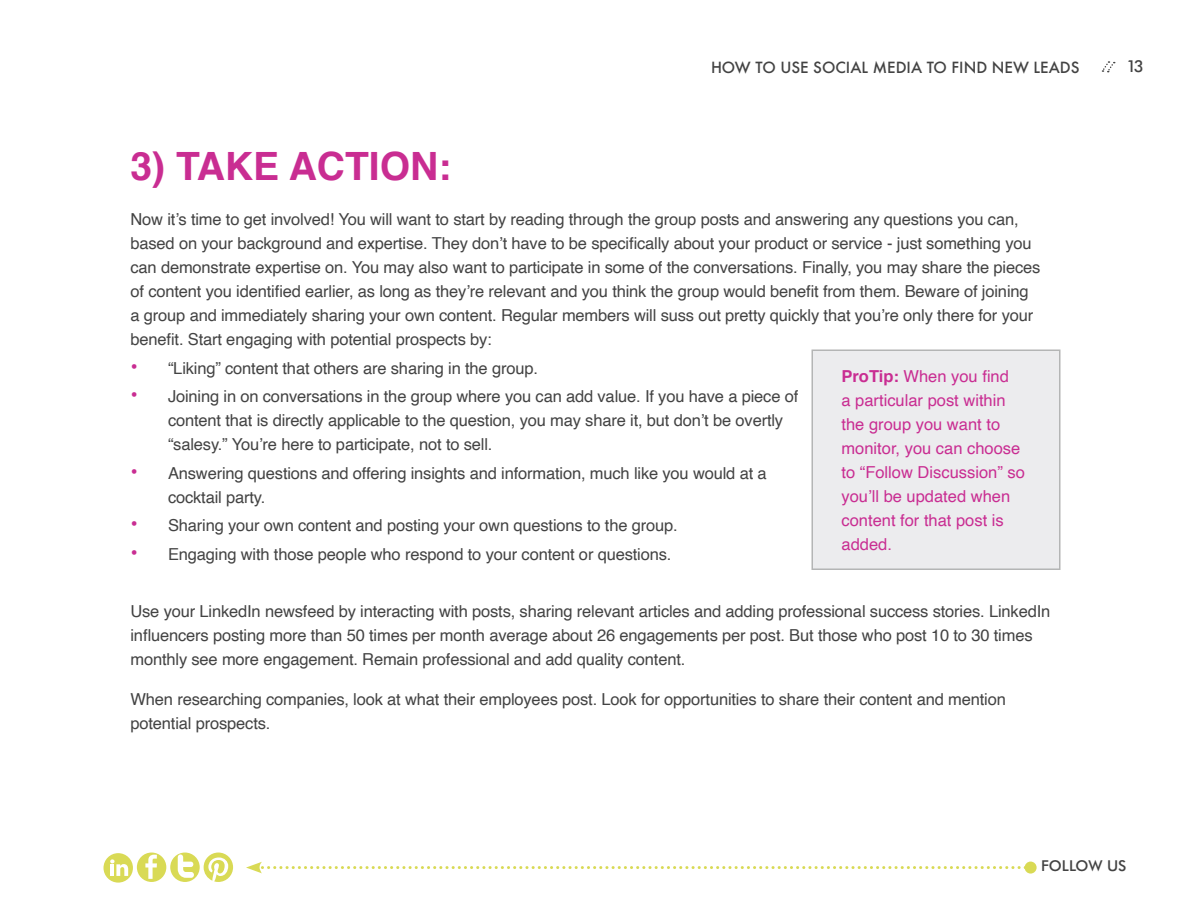
<style>
.page{position:relative;width:1200px;height:900px;background:#fff}
.page>*{position:absolute;margin:0;border:0;box-sizing:border-box;transform-origin:0 0}
.t1{font:700 39px "Helvetica";color:#c92d92}
.t2{font:16.5px/24px "Helvetica";letter-spacing:-.01em;color:#434343}
.t3{font:16.5px/24px "Helvetica";color:#c92d92}
.t4{font:500 16.5px "Futura BT";color:#434343}
.t5{font:500 15px "Futura";color:#434343}
.t6{font:500 15px "Futura BT";color:#434343}
.s1{font-size:21px;color:#c92d92}
.s2{font-weight:700}
</style>
<div class="page">
<svg style="left:1101px;top:61px;width:14px;height:12px"></svg>
<div style="left:137px;top:853px;width:29px;height:29px;background:#d9da55;border-radius:50%"></div>
<svg style="left:145px;top:855px;width:12px;height:24px"></svg>
<div style="left:104px;top:853px;width:29px;height:30px;background:#d9da55;border-radius:50%"></div>
<svg style="left:170px;top:853px;width:30px;height:29px"></svg>
<svg style="left:178px;top:854px;width:16px;height:24px"></svg>
<svg style="left:110px;top:859px;width:18px;height:17px"></svg>
<svg style="left:204px;top:853px;width:29px;height:29px"></svg>
<svg style="left:246px;top:862px;width:783px;height:11px"></svg>
<div style="left:1025px;top:862px;width:12px;height:12px;background:#d9da55;border-radius:50%"></div>
<div style="left:812px;top:350px;width:248px;height:219px;background:#ececee"></div>
<div style="left:812px;top:350px;width:248px;height:220px;border:2px solid #b4b5b5"></div>
<p class="t5" style="left:711px;top:58px;width:370px">HOW TO USE SOCIAL MEDIA TO FIND NEW LEADS</p>
<p class="t4" style="left:1126px;top:56px;width:19px">13</p>
<h1 class="t1" style="left:130px;top:135px;width:322px">3) TAKE ACTION:</h1>
<p class="t2" style="left:130px;top:208px;width:911px">Now it’s time to get involved! You will want to start by reading through the group posts and answering any questions you can, based on your background and expertise. They don’t have to be specifically about your product or service - just something you can demonstrate expertise on. You may also want to participate in some of the conversations. Finally, you may share the pieces of content you identified earlier, as long as they’re relevant and you think the group would benefit from them. Beware of joining a group and immediately sharing your own content. Regular members will suss out pretty quickly that you’re only there for your benefit. Start engaging with potential prospects by:</p>
<p class="t2" style="left:130px;top:356px;width:409px"><span class="s1">•</span> “Liking” content that others are sharing in the group.</p>
<p class="t2" style="left:168px;top:385px;width:632px;text-indent:-38px"><span class="s1">•</span> Joining in on conversations in the group where you can add value. If you have a piece of content that is directly applicable to the question, you may share it, but don’t be overtly “salesy.” You’re here to participate, not to sell.</p>
<p class="t2" style="left:168px;top:461px;width:600px;text-indent:-38px"><span class="s1">•</span> Answering questions and offering insights and information, much like you would at a cocktail party.</p>
<p class="t2" style="left:130px;top:514px;width:549px"><span class="s1">•</span> Sharing your own content and posting your own questions to the group.</p>
<p class="t2" style="left:130px;top:542px;width:542px"><span class="s1">•</span> Engaging with those people who respond to your content or questions.</p>
<p class="t3" style="left:842px;top:365px;width:185px"><span class="s2">ProTip:</span> When you find<br>a particular post within the group you want to monitor, you can choose to “Follow Discussion” so you’ll be updated when content for that post is added.</p>
<p class="t2" style="left:130px;top:599px;width:921px">Use your LinkedIn newsfeed by interacting with posts, sharing relevant articles and adding professional success stories. LinkedIn influencers posting more than 50 times per month average about 26 engagements per post. But those who post 10 to 30 times monthly see more engagement. Remain professional and add quality content.</p>
<p class="t2" style="left:130px;top:688px;width:877px">When researching companies, look at what their employees post. Look for opportunities to share their content and mention potential prospects.</p>
<p class="t6" style="left:1041px;top:857px;width:87px">FOLLOW US</p>
</div>
